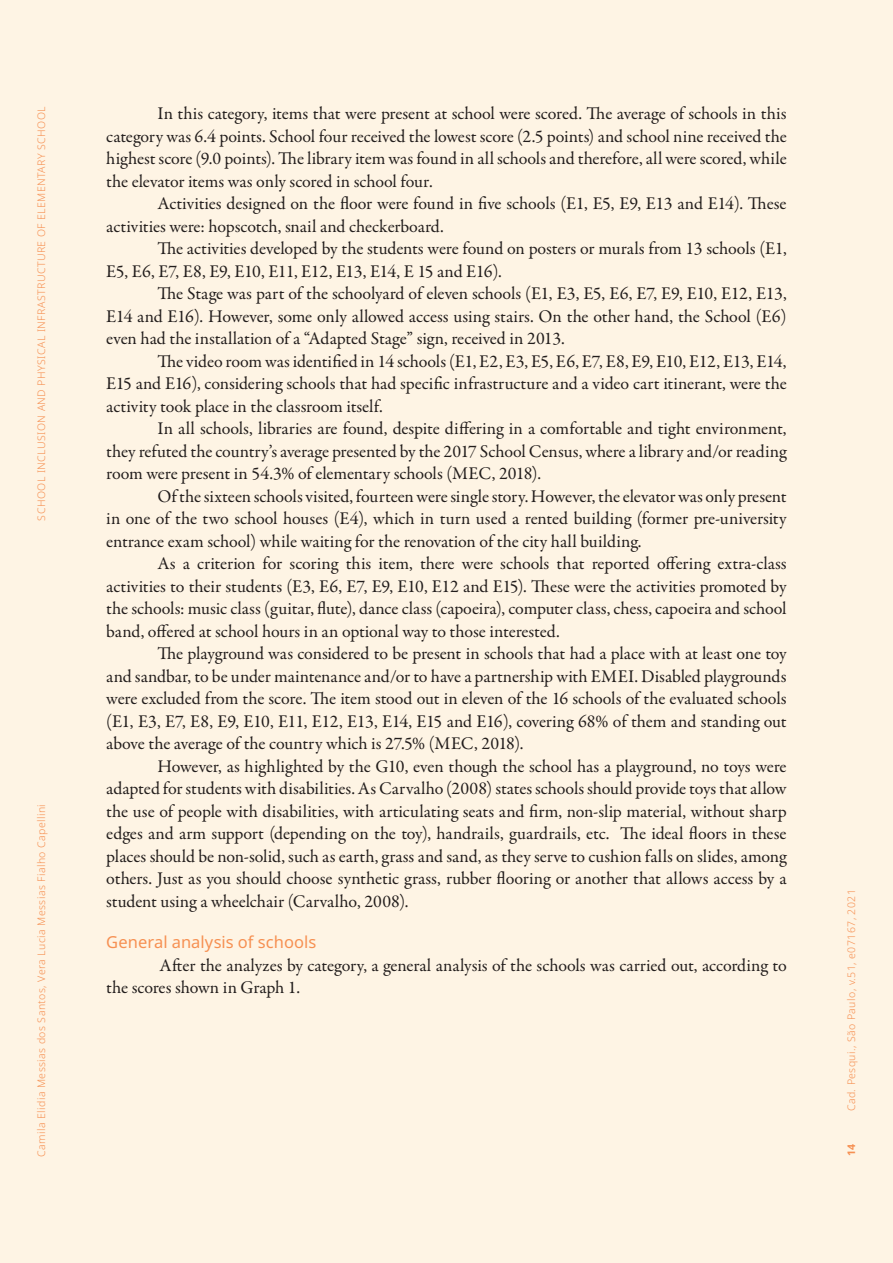
<style>
.page{position:relative;width:893px;height:1263px;background:#fef4e4}
.page>*{position:absolute;margin:0;border:0;box-sizing:border-box;transform-origin:0 0}
.Texto_INGLES{font:18px/22.5px "Garamond Premr Pro";letter-spacing:-.005em;color:#231f20;text-align:justify}
.Texto{font:18px/22.5px "Garamond Premr Pro";letter-spacing:-.005em;color:#231f20}
.subtitulo_3{font:16.5px "Noto Sans";color:#f7975c}
.t1{font:300 10.5px "Noto Sans";letter-spacing:.04em;color:#f7975c}
.t2{font:700 10.5px "Noto Sans";color:#f7975c}
</style>
<div class="page">
<p class="t1" style="left:34px;top:520px;width:416px;rotate:-90deg">SCHOOL INCLUSION AND PHYSICAL INFRASTRUCTURE OF ELEMENTARY SCHOOL</p>
<p class="t1" style="left:34px;top:1157px;width:354px;rotate:-90deg">Camila Elidia Messias dos Santos, Vera Lucia Messias Fialho Capellini</p>
<p class="Texto_INGLES" style="left:106px;top:103px;width:682px;text-indent:51px">In this category, items that were present at school were scored. The average of schools in this category was 6.4 points. School four received the lowest score (2.5 points) and school nine received the highest score (9.0 points). The library item was found in all schools and therefore, all were scored, while the elevator items was only scored in school four.</p>
<p class="Texto_INGLES" style="left:106px;top:193px;width:682px;text-indent:51px">Activities designed on the floor were found in five schools (E1, E5, E9, E13 and E14). These activities were: hopscotch, snail and checkerboard.</p>
<p class="Texto_INGLES" style="left:106px;top:238px;width:682px;text-indent:51px">The activities developed by the students were found on posters or murals from 13 schools (E1,<br>E5, E6, E7, E8, E9, E10, E11, E12, E13, E14, E 15 and E16).</p>
<p class="Texto_INGLES" style="left:106px;top:283px;width:682px;text-indent:51px">The Stage was part of the schoolyard of eleven schools (E1, E3, E5, E6, E7, E9, E10, E12, E13, E14 and E16). However, some only allowed access using stairs. On the other hand, the School (E6) even had the installation of a “Adapted Stage” sign, received in 2013.</p>
<p class="Texto_INGLES" style="left:106px;top:350px;width:682px;text-indent:51px">The video room was identified in 14 schools (E1, E2, E3, E5, E6, E7, E8, E9, E10, E12, E13, E14, E15 and E16), considering schools that had specific infrastructure and a video cart itinerant, were the activity took place in the classroom itself.</p>
<p class="Texto_INGLES" style="left:106px;top:418px;width:682px;text-indent:51px">In all schools, libraries are found, despite differing in a comfortable and tight environment, they refuted the country’s average presented by the 2017 School Census, where a library and/or reading room were present in 54.3% of elementary schools (MEC, 2018).</p>
<p class="Texto_INGLES" style="left:106px;top:485px;width:682px;text-indent:51px">Of the sixteen schools visited, fourteen were single story. However, the elevator was only present in one of the two school houses (E4), which in turn used a rented building (former pre-university entrance exam school) while waiting for the renovation of the city hall building.</p>
<p class="Texto_INGLES" style="left:106px;top:553px;width:682px;text-indent:51px">As a criterion for scoring this item, there were schools that reported offering extra-class activities to their students (E3, E6, E7, E9, E10, E12 and E15). These were the activities promoted by the schools: music class (guitar, flute), dance class (capoeira), computer class, chess, capoeira and school band, offered at school hours in an optional way to those interested.</p>
<p class="Texto_INGLES" style="left:106px;top:643px;width:682px;text-indent:51px">The playground was considered to be present in schools that had a place with at least one toy and sandbar, to be under maintenance and/or to have a partnership with EMEI. Disabled playgrounds were excluded from the score. The item stood out in eleven of the 16 schools of the evaluated schools (E1, E3, E7, E8, E9, E10, E11, E12, E13, E14, E15 and E16), covering 68% of them and standing out above the average of the country which is 27.5% (MEC, 2018).</p>
<p class="Texto_INGLES" style="left:106px;top:755px;width:682px;text-indent:51px">However, as highlighted by the G10, even though the school has a playground, no toys were adapted for students with disabilities. As Carvalho (2008) states schools should provide toys that allow the use of people with disabilities, with articulating seats and firm, non-slip material, without sharp edges and arm support (depending on the toy), handrails, guardrails, etc. The ideal floors in these places should be non-solid, such as earth, grass and sand, as they serve to cushion falls on slides, among others. Just as you should choose synthetic grass, rubber flooring or another that allows access by a student using a wheelchair (Carvalho, 2008).</p>
<p class="subtitulo_3" style="left:106px;top:930px;width:212px">General analysis of schools</p>
<p class="Texto" style="left:106px;top:954px;width:682px;text-indent:53px">After the analyzes by category, a general analysis of the schools was carried out, according to the scores shown in Graph 1.</p>
<p class="t1" style="left:844px;top:1111px;width:224px;rotate:-90deg">Cad. Pesqui., São Paulo, v.51, e07167, 2021</p>
<p class="t2" style="left:844px;top:1155px;width:14px;rotate:-90deg">14</p>
</div>
